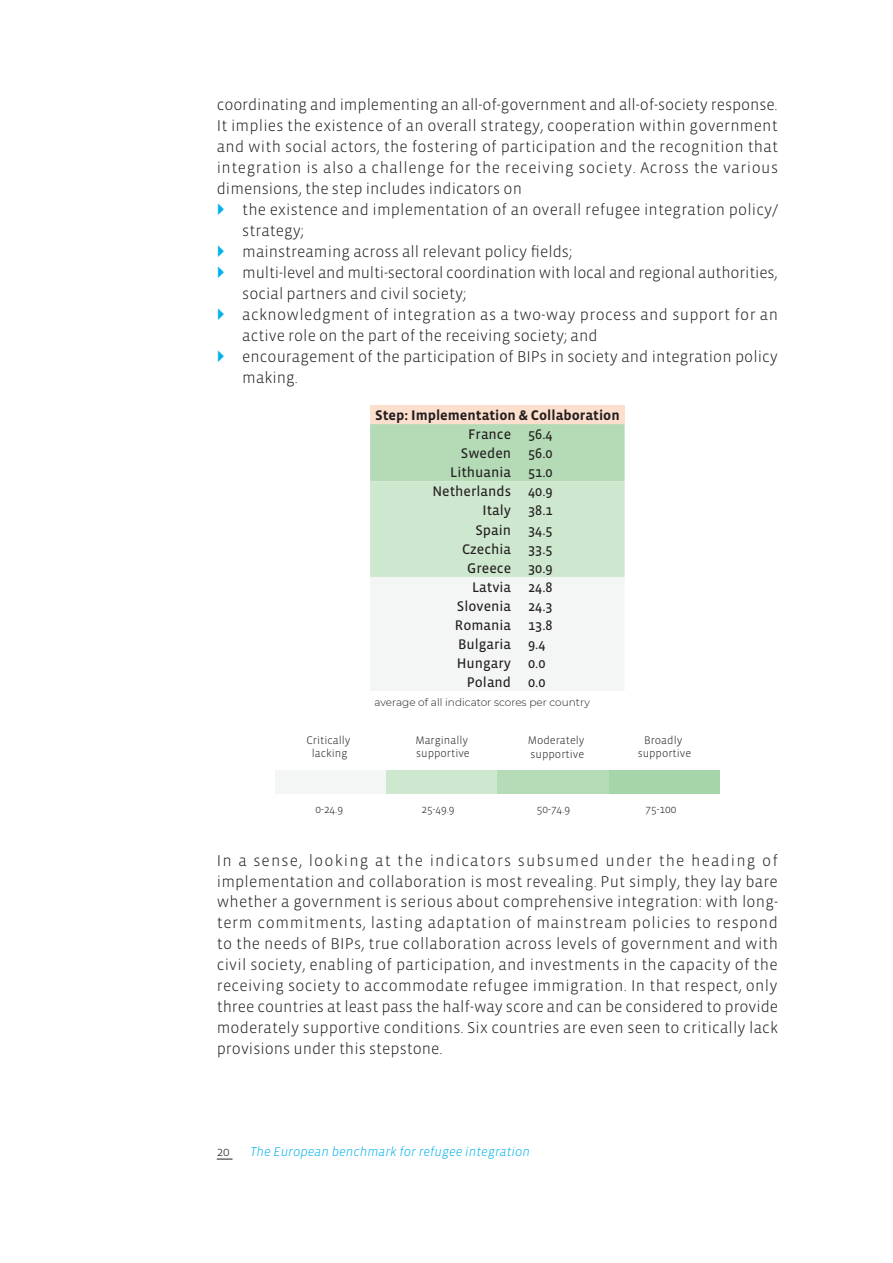
<style>
.page{position:relative;width:893px;height:1263px;background:#fff}
.page>*{position:absolute;margin:0;border:0;box-sizing:border-box;transform-origin:0 0}
.t1{font:300 16.05px/21px "Vista Sans PL";color:#231f20;text-align:justify}
.t2{font:14.25px "Vista Sans PL";color:#231f20}
.t3{font:700 14.25px "Vista Sans PL";color:#231f20}
.t4{font:italic 300 13.05px "Vista Sans PL";color:#00b1ec}
.t5{font:300 13.05px "Vista Sans PL";color:#231f20}
.t6{font:300 11.25px/13.5px "Vista Sans PL";color:#231f20;text-align:center}
.t7{font:300 10.5px "Montserrat";color:#231f20}
</style>
<div class="page">
<svg style="left:217px;top:1159px;width:15px;height:1px"></svg>
<div style="left:370px;top:405px;width:255px;height:19px;background:#fddfce"></div>
<svg style="left:370px;top:424px;width:255px;height:267px"></svg>
<div style="left:609px;top:771px;width:111px;height:23px;background:#a5d5a8"></div>
<div style="left:275px;top:771px;width:111px;height:23px;background:#f4f5f5"></div>
<div style="left:386px;top:771px;width:112px;height:23px;background:#cee7cf"></div>
<div style="left:498px;top:771px;width:111px;height:23px;background:#b5dcb7"></div>
<p class="t1" style="left:217px;top:95px;width:563px">coordinating and implementing an all-of-government and all-of-society response.<br>It implies the existence of an overall strategy, cooperation within government and with social actors, the fostering of participation and the recognition that integration is also a challenge for the receiving society. Across the various dimensions, the step includes indicators on</p>
<p class="t1" style="left:242px;top:200px;width:537px;text-align:left">the existence and implementation of an overall refugee integration policy/ strategy;<br>mainstreaming across all relevant policy fields;<br>multi-level and multi-sectoral coordination with local and regional authorities, social partners and civil society;<br>acknowledgment of integration as a two-way process and support for an active role on the part of the receiving society; and<br>encouragement of the participation of BIPs in society and integration policy making.</p>
<p class="t3" style="left:375px;top:409px;width:246px">Step: Implementation &amp; Collaboration</p>
<p class="t2" style="left:468px;top:428px;width:86px">France 56.4</p>
<p class="t2" style="left:461px;top:447px;width:93px">Sweden 56.0</p>
<p class="t2" style="left:450px;top:466px;width:104px">Lithuania 51.0</p>
<p class="t2" style="left:432px;top:485px;width:122px">Netherlands 40.9</p>
<p class="t2" style="left:482px;top:504px;width:72px">Italy 38.1</p>
<p class="t2" style="left:475px;top:523px;width:79px">Spain 34.5</p>
<p class="t2" style="left:462px;top:543px;width:92px">Czechia 33.5</p>
<p class="t2" style="left:467px;top:562px;width:87px">Greece 30.9</p>
<p class="t2" style="left:472px;top:581px;width:82px">Latvia 24.8</p>
<p class="t2" style="left:457px;top:600px;width:97px">Slovenia 24.3</p>
<p class="t2" style="left:455px;top:619px;width:99px">Romania 13.8</p>
<p class="t2" style="left:458px;top:638px;width:89px">Bulgaria 9.4</p>
<p class="t2" style="left:457px;top:657px;width:90px">Hungary 0.0</p>
<p class="t2" style="left:467px;top:676px;width:80px">Poland 0.0</p>
<p class="t7" style="left:374px;top:696px;width:217px">average of all indicator scores per country</p>
<p class="t6" style="left:306px;top:734px;width:46px">Critically lacking</p>
<p class="t6" style="left:415px;top:734px;width:56px;text-align:left">Marginally supportive</p>
<p class="t6" style="left:528px;top:735px;width:58px;text-align:left">Moderately supportive</p>
<p class="t6" style="left:638px;top:734px;width:55px">Broadly supportive</p>
<p class="t6" style="left:316px;top:803px;width:29px">0-24.9</p>
<p class="t6" style="left:421px;top:803px;width:35px">25-49.9</p>
<p class="t6" style="left:537px;top:803px;width:35px">50-74.9</p>
<p class="t6" style="left:645px;top:803px;width:32px">75-100</p>
<p class="t1" style="left:217px;top:851px;width:563px">In a sense, looking at the indicators subsumed under the heading of implementation and collaboration is most revealing. Put simply, they lay bare whether a government is serious about comprehensive integration: with long&shy;term commitments, lasting adaptation of mainstream policies to respond to the needs of BIPs, true collaboration across levels of government and with civil society, enabling of participation, and investments in the capacity of the receiving society to accommodate refugee immigration. In that respect, only three countries at least pass the half-way score and can be considered to provide moderately supportive conditions. Six countries are even seen to critically lack provisions under this stepstone.</p>
<p class="t5" style="left:217px;top:1146px;width:15px">20</p>
<p class="t4" style="left:250px;top:1146px;width:281px">The European benchmark for refugee integration</p>
</div>
